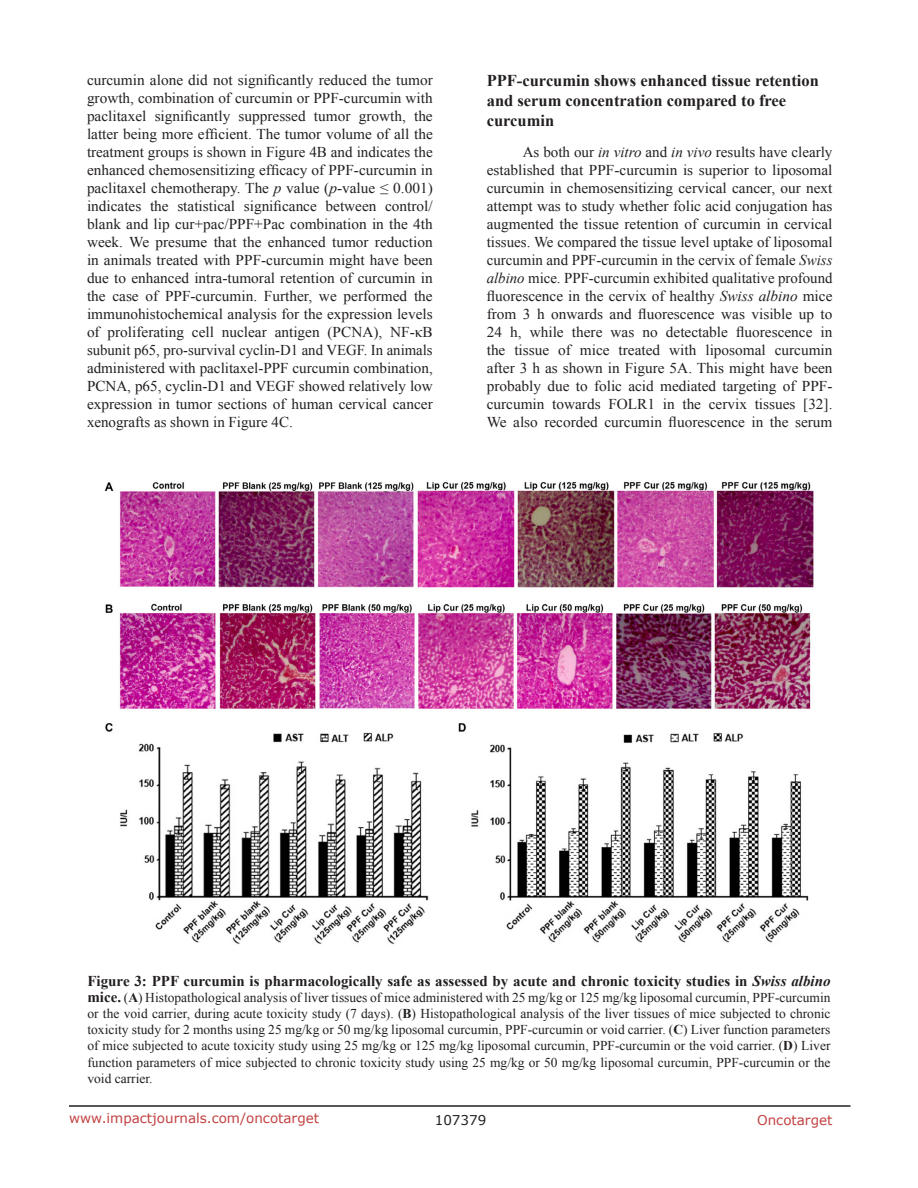
<style>
.page{position:relative;width:918px;height:1188px;background:#fff}
.page>*{position:absolute;margin:0;border:0;box-sizing:border-box;transform-origin:0 0}
.SubHeading{font:700 16.5px/19.8px "Times New Roman";color:#231f20}
.BodyText{font:15px/18px "Times New Roman";color:#231f20;text-align:justify}
.Figuretrx{font:700 15px "Times New Roman";color:#231f20}
.Figuretrx-2{font:13.5px/16.2px "Times New Roman";color:#231f20;text-align:justify}
.t1{font:13.5px "Verdana";color:#c24141}
.t2{font:13.5px "Verdana";color:#231f20}
.s1{font-style:italic}
.s2{font-weight:700;font-size:15px}
.s3{font-weight:700}
</style>
<div class="page">
<hr style="left:69px;top:1105px;width:781px;height:2px;background:#231f20">
<img style="left:104px;top:482px;width:710px;height:462px">
<p class="BodyText" style="left:87px;top:71px;width:347px">curcumin alone did not significantly reduced the tumor growth, combination of curcumin or PPF-curcumin with paclitaxel significantly suppressed tumor growth, the latter being more efficient. The tumor volume of all the treatment groups is shown in Figure 4B and indicates the enhanced chemosensitizing efficacy of PPF-curcumin in paclitaxel chemotherapy. The <span class="s1">p</span> value (<span class="s1">p</span>-value ≤ 0.001) indicates the statistical significance between control/ blank and lip cur+pac/PPF+Pac combination in the 4th week. We presume that the enhanced tumor reduction in animals treated with PPF-curcumin might have been due to enhanced intra-tumoral retention of curcumin in the case of PPF-curcumin. Further, we performed the immunohistochemical analysis for the expression levels of proliferating cell nuclear antigen (PCNA), NF-κB subunit p65, pro-survival cyclin-D1 and VEGF. In animals administered with paclitaxel-PPF curcumin combination, PCNA, p65, cyclin-D1 and VEGF showed relatively low expression in tumor sections of human cervical cancer xenografts as shown in Figure 4C.</p>
<p class="SubHeading" style="left:487px;top:70px;width:334px">PPF-curcumin shows enhanced tissue retention and serum concentration compared to free curcumin</p>
<p class="BodyText" style="left:487px;top:143px;width:347px;text-indent:36px">As both our <span class="s1">in vitro</span> and <span class="s1">in vivo</span> results have clearly established that PPF-curcumin is superior to liposomal curcumin in chemosensitizing cervical cancer, our next attempt was to study whether folic acid conjugation has augmented the tissue retention of curcumin in cervical tissues. We compared the tissue level uptake of liposomal curcumin and PPF-curcumin in the cervix of female <span class="s1">Swiss albino</span> mice. PPF-curcumin exhibited qualitative profound fluorescence in the cervix of healthy <span class="s1">Swiss albino</span> mice from 3 h onwards and fluorescence was visible up to 24 h, while there was no detectable fluorescence in the tissue of mice treated with liposomal curcumin after 3 h as shown in Figure 5A. This might have been probably due to folic acid mediated targeting of PPF&shy;curcumin towards FOLR1 in the cervix tissues [32].<br>We also recorded curcumin fluorescence in the serum</p>
<p class="Figuretrx" style="left:87px;top:970px;width:745px">Figure 3: PPF curcumin is pharmacologically safe as assessed by acute and chronic toxicity studies in <span class="s1">Swiss albino</span></p>
<p class="Figuretrx-2" style="left:87px;top:989px;width:745px"><span class="s2">mice.</span> (<span class="s3">A</span>) Histopathological analysis of liver tissues of mice administered with 25 mg/kg or 125 mg/kg liposomal curcumin, PPF-curcumin or the void carrier, during acute toxicity study (7 days). (<span class="s3">B</span>) Histopathological analysis of the liver tissues of mice subjected to chronic toxicity study for 2 months using 25 mg/kg or 50 mg/kg liposomal curcumin, PPF-curcumin or void carrier. (<span class="s3">C</span>) Liver function parameters of mice subjected to acute toxicity study using 25 mg/kg or 125 mg/kg liposomal curcumin, PPF-curcumin or the void carrier. (<span class="s3">D</span>) Liver function parameters of mice subjected to chronic toxicity study using 25 mg/kg or 50 mg/kg liposomal curcumin, PPF-curcumin or the void carrier.</p>
<p class="t1" style="left:69px;top:1109px;width:252px">www.impactjournals.com/oncotarget</p>
<p class="t2" style="left:435px;top:1111px;width:53px">107379</p>
<p class="t1" style="left:757px;top:1111px;width:77px">Oncotarget</p>
</div>
